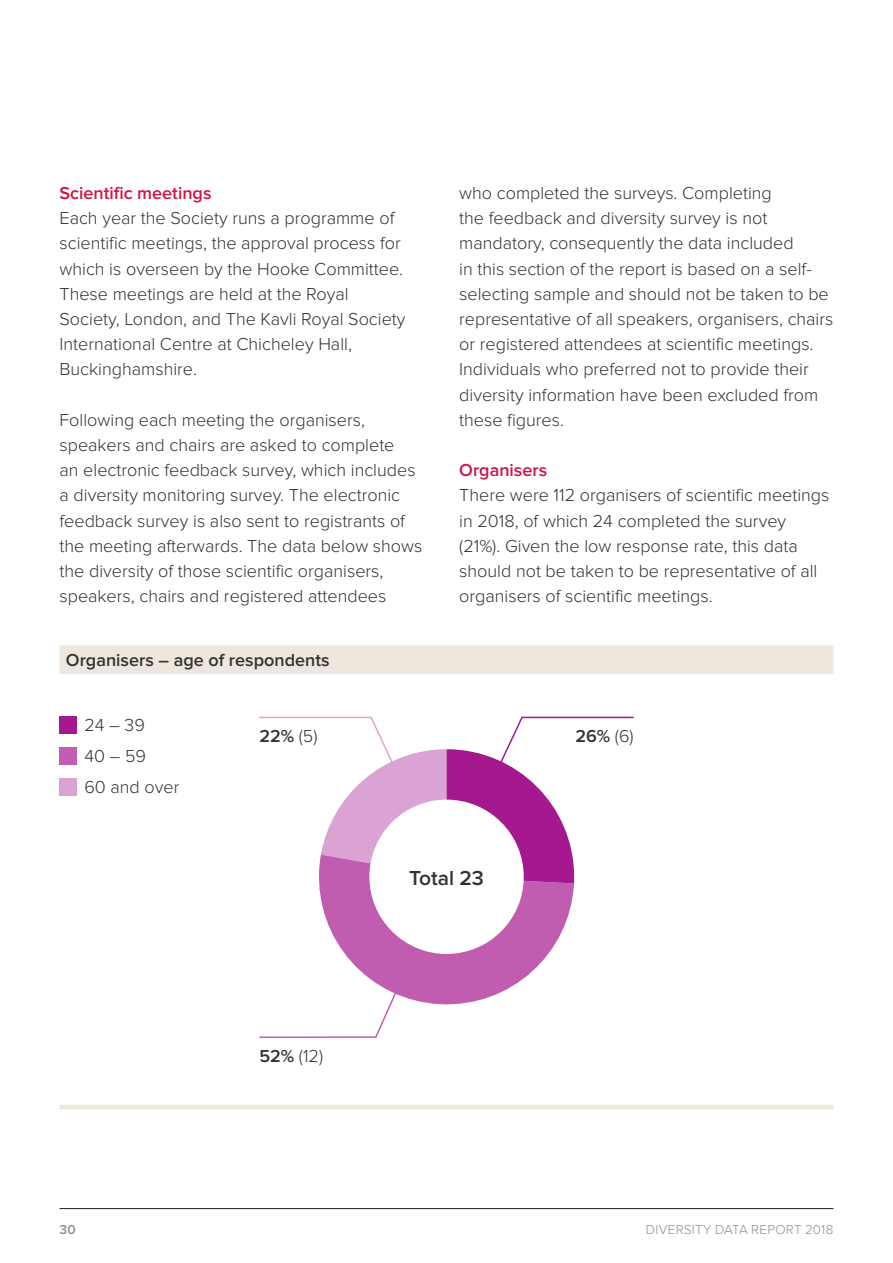
<style>
.page{position:relative;width:893px;height:1263px;background:#fff}
.page>*{position:absolute;margin:0;border:0;box-sizing:border-box;transform-origin:0 0}
.t1{font:600 21px "Proxima Nova";color:#333132}
.t2{font:300 18px/25.2px "Proxima Nova";color:#333132}
.t3{font:600 18px "Proxima Nova";color:#333132}
.t4{font:600 18px "Proxima Nova";color:#d31245}
.t5{font:300 13.5px "Proxima Nova";letter-spacing:.015em;color:#978c87}
.t6{font:600 13.5px "Proxima Nova";color:#978c87}
.s1{font-weight:300}
.s2{font-weight:600}
</style>
<div class="page">
<div style="left:60px;top:645px;width:773px;height:29px;background:#ede7dd"></div>
<div style="left:60px;top:748px;width:17px;height:17px;background:#c05db1"></div>
<div style="left:60px;top:779px;width:17px;height:17px;background:#dba3d3"></div>
<div style="left:60px;top:717px;width:17px;height:17px;background:#a51890"></div>
<svg style="left:259px;top:716px;width:375px;height:322px"></svg>
<div style="left:369px;top:800px;width:155px;height:154px;background:#fff;border-radius:50%"></div>
<hr style="left:60px;top:1105px;width:773px;height:4px;background:#ede7dd">
<hr style="left:60px;top:1208px;width:773px;height:1px;background:#1d1d1b">
<p class="t4" style="left:60px;top:183px;width:154px">Scientific meetings</p>
<p class="t2" style="left:60px;top:206px;width:347px">Each year the Society runs a programme of scientific meetings, the approval process for which is overseen by the Hooke Committee.<br>These meetings are held at the Royal Society, London, and The Kavli Royal Society International Centre at Chicheley Hall, Buckinghamshire.</p>
<p class="t2" style="left:60px;top:407px;width:364px">Following each meeting the organisers, speakers and chairs are asked to complete<br>an electronic feedback survey, which includes a diversity monitoring survey. The electronic feedback survey is also sent to registrants of the meeting afterwards. The data below shows the diversity of those scientific organisers, speakers, chairs and registered attendees</p>
<p class="t3" style="left:66px;top:649px;width:265px">Organisers – age of respondents</p>
<p class="t2" style="left:459px;top:181px;width:376px">who completed the surveys. Completing<br>the feedback and diversity survey is not mandatory, consequently the data included<br>in this section of the report is based on a self&shy;selecting sample and should not be taken to be representative of all speakers, organisers, chairs or registered attendees at scientific meetings.<br>Individuals who preferred not to provide their diversity information have been excluded from these figures.</p>
<p class="t4" style="left:459px;top:460px;width:89px">Organisers</p>
<p class="t2" style="left:459px;top:483px;width:372px">There were 112 organisers of scientific meetings in 2018, of which 24 completed the survey (21%). Given the low response rate, this data should not be taken to be representative of all organisers of scientific meetings.</p>
<p class="t2" style="left:84px;top:710px;width:97px;line-height:31px">24 – 39<br>40 – 59<br>60 and over</p>
<p class="t3" style="left:575px;top:725px;width:60px">26% <span class="s1">(6)</span></p>
<p class="t3" style="left:259px;top:725px;width:60px">22% <span class="s1">(5)</span></p>
<p class="t2" style="left:259px;top:1044px;width:65px"><span class="s2">52%</span> (12)</p>
<p class="t1" style="left:409px;top:866px;width:76px">Total 23</p>
<p class="t6" style="left:60px;top:1222px;width:18px">30</p>
<p class="t5" style="left:646px;top:1222px;width:189px">DIVERSITY DATA REPORT 2018</p>
</div>
